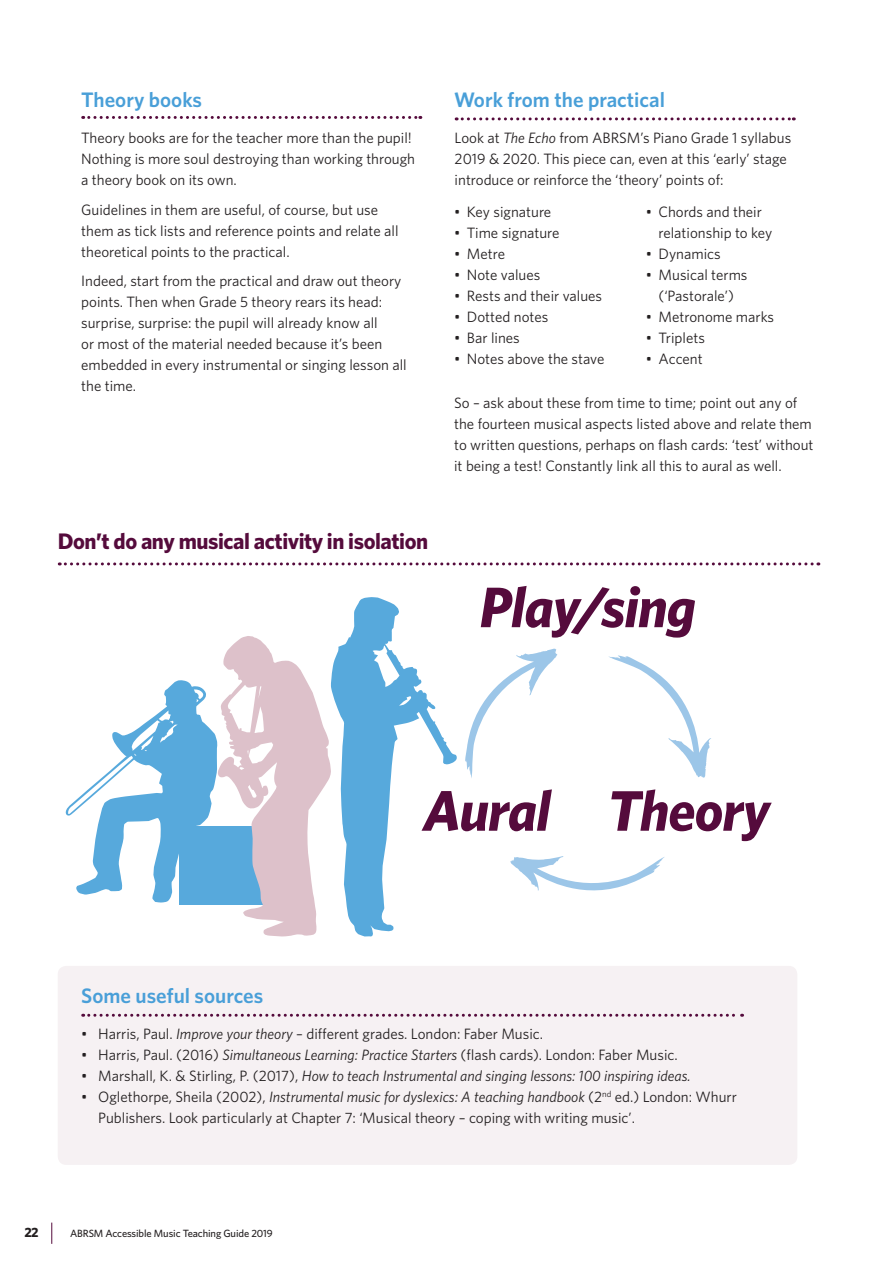
<style>
.page{position:relative;width:893px;height:1263px;background:#fff}
.page>*{position:absolute;margin:0;border:0;box-sizing:border-box;transform-origin:0 0}
.Body{font:italic 700 57.3px "Whitney";letter-spacing:-.02em;color:#550b3c}
.Body-2{font:700 22.5px "Whitney";letter-spacing:-.02em;color:#550b3c}
.t1{font:600 21px "Whitney";color:#499fd8}
.Body-3{font:15px/21px "Whitney";color:#231f20}
.t2{font:italic 15px "Whitney";color:#231f20}
.t3{font:700 13.5px "Whitney";color:#231f20}
.t4{font:500 10.5px "Whitney";letter-spacing:-.01em;color:#231f20}
.s1{font-style:italic}
.s2{font-style:normal}
</style>
<div class="page">
<svg style="left:51px;top:1222px;width:1px;height:22px"></svg>
<div style="left:58px;top:966px;width:739px;height:199px;background:#f6f1f3;border-radius:9px"></div>
<svg style="left:83px;top:1014px;width:660px;height:3px"></svg>
<svg style="left:465px;top:648px;width:93px;height:130px"></svg>
<svg style="left:608px;top:655px;width:103px;height:123px"></svg>
<svg style="left:510px;top:856px;width:155px;height:35px"></svg>
<svg style="left:66px;top:597px;width:391px;height:340px"></svg>
<svg style="left:83px;top:116px;width:338px;height:3px"></svg>
<svg style="left:456px;top:117px;width:338px;height:3px"></svg>
<svg style="left:59px;top:562px;width:760px;height:3px"></svg>
<p class="t1" style="left:81px;top:86px;width:122px">Theory books</p>
<p class="Body-3" style="left:81px;top:127px;width:335px">Theory books are for the teacher more than the pupil!<br>Nothing is more soul destroying than working through a theory book on its own.</p>
<p class="Body-3" style="left:81px;top:199px;width:319px">Guidelines in them are useful, of course, but use them as tick lists and reference points and relate all theoretical points to the practical.</p>
<p class="Body-3" style="left:81px;top:270px;width:327px">Indeed, start from the practical and draw out theory points. Then when Grade 5 theory rears its head: surprise, surprise: the pupil will already know all<br>or most of the material needed because it’s been embedded in every instrumental or singing lesson all the time.</p>
<p class="Body-2" style="left:58px;top:526px;width:372px">Don’t do any musical activity in isolation</p>
<p class="t1" style="left:454px;top:86px;width:212px">Work from the practical</p>
<p class="Body-3" style="left:455px;top:127px;width:338px">Look at <span class="s1">The Echo</span> from ABRSM’s Piano Grade 1 syllabus<br>2019 &amp; 2020. This piece can, even at this ‘early’ stage introduce or reinforce the ‘theory’ points of:</p>
<p class="Body-3" style="left:454px;top:201px;width:99px">• Key signature</p>
<p class="Body-3" style="left:454px;top:222px;width:107px">• Time signature</p>
<p class="Body-3" style="left:454px;top:243px;width:52px">• Metre</p>
<p class="Body-3" style="left:454px;top:264px;width:88px">• Note values</p>
<p class="Body-3" style="left:454px;top:285px;width:150px">• Rests and their values</p>
<p class="Body-3" style="left:454px;top:306px;width:96px">• Dotted notes</p>
<p class="Body-3" style="left:454px;top:327px;width:67px">• Bar lines</p>
<p class="Body-3" style="left:454px;top:348px;width:152px">• Notes above the stave</p>
<p class="Body-3" style="left:658px;top:201px;width:115px;text-indent:-13px">• Chords and their relationship to key</p>
<p class="Body-3" style="left:646px;top:243px;width:76px">• Dynamics</p>
<p class="Body-3" style="left:646px;top:264px;width:103px;text-align:center">• Musical terms (‘Pastorale’)</p>
<p class="Body-3" style="left:646px;top:306px;width:130px">• Metronome marks</p>
<p class="Body-3" style="left:646px;top:327px;width:61px">• Triplets</p>
<p class="Body-3" style="left:646px;top:348px;width:58px">• Accent</p>
<p class="Body-3" style="left:454px;top:392px;width:361px">So – ask about these from time to time; point out any of the fourteen musical aspects listed above and relate them to written questions, perhaps on flash cards: ‘test’ without it being a test! Constantly link all this to aural as well.</p>
<p class="Body" style="left:479px;top:569px;width:218px">Play/sing</p>
<p class="t1" style="left:81px;top:982px;width:184px">Some useful sources</p>
<p class="Body" style="left:423px;top:772px;width:129px">Aural</p>
<p class="Body" style="left:608px;top:772px;width:164px">Theory</p>
<p class="Body-3" style="left:81px;top:1023px;width:463px">• Harris, Paul. <span class="s1">Improve your theory</span> – different grades. London: Faber Music.</p>
<p class="Body-3" style="left:81px;top:1044px;width:598px">• Harris, Paul. (2016) <span class="s1">Simultaneous Learning: Practice Starters</span> (flash cards). London: Faber Music.</p>
<p class="t2" style="left:81px;top:1066px;width:611px"><span class="s2">• Marshall, K. &amp; Stirling, P. (2017),</span> How to teach Instrumental and singing lessons: 100 inspiring ideas.</p>
<p class="Body-3" style="left:98px;top:1086px;width:640px;text-indent:-17px">• Oglethorpe, Sheila (2002), <span class="s1">Instrumental music for dyslexics: A teaching handbook</span> (2<sup>nd</sup> ed.) London: Whurr<br>Publishers. Look particularly at Chapter 7: ‘Musical theory – coping with writing music’.</p>
<p class="t3" style="left:24px;top:1223px;width:16px">22</p>
<p class="t4" style="left:70px;top:1226px;width:204px">ABRSM Accessible Music Teaching Guide 2019</p>
</div>
